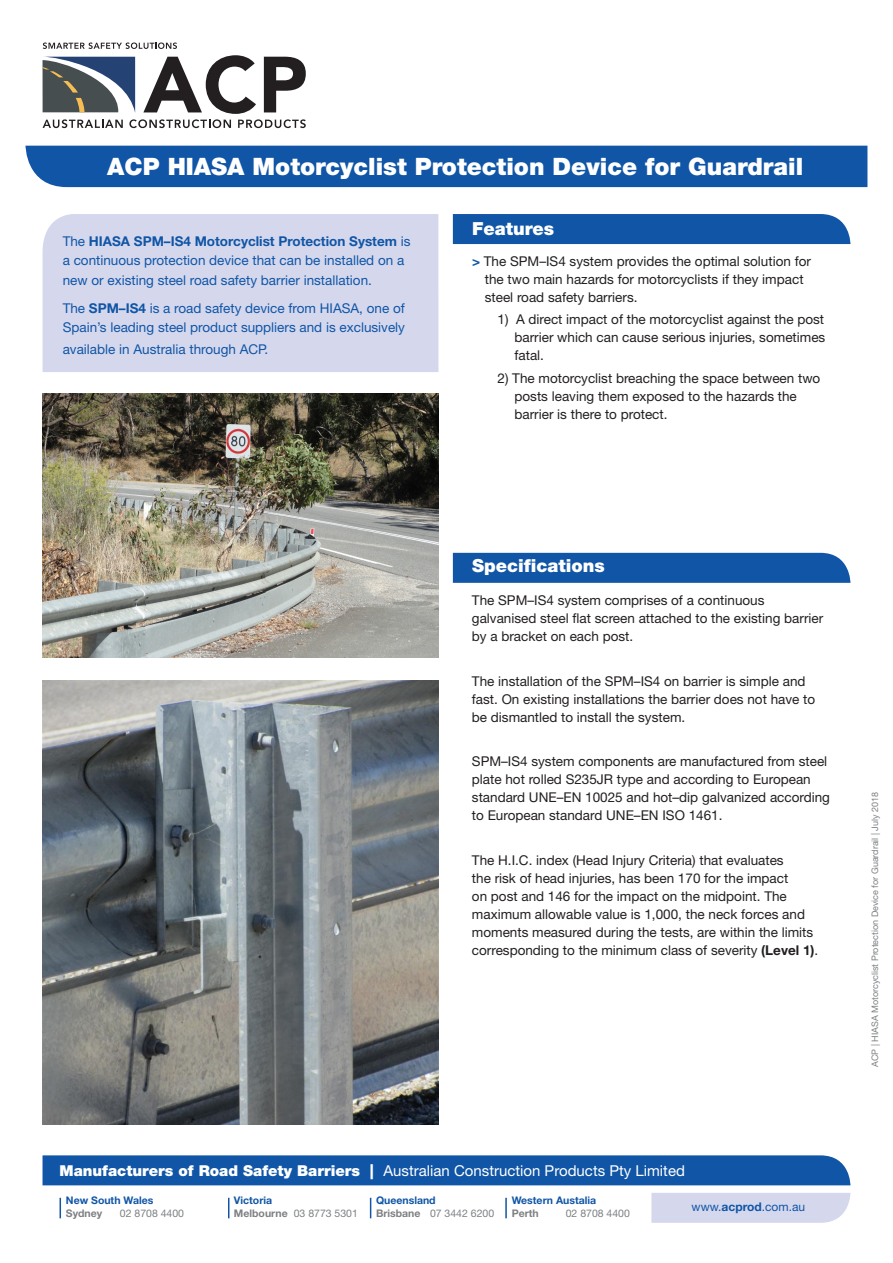
<style>
.page{position:relative;width:893px;height:1263px;background:#fff}
.page>*{position:absolute;margin:0;border:0;box-sizing:border-box;transform-origin:0 0}
.t1{font:900 24px "Helvetica Neue LT Std";color:#fff}
.t2{font:900 18px "Helvetica Neue LT Std";color:#fff}
.t3{font:15px "Helvetica Neue LT Std";color:#fff}
.t4{font:13.5px/18px "Helvetica Neue LT Std";color:#231f20}
.t5{font:13.5px/19.5px "Helvetica Neue LT Std";color:#1055a6}
.t6{font:12px "Helvetica Neue LT Std";color:#1055a6}
.t7{font:700 10.5px/12.6px "Helvetica Neue LT Std";color:#1055a6}
.t8{font:10.5px/12.6px "Helvetica Neue LT Std";color:#7e8083}
.t9{font:700 10.5px "Helvetica Neue LT Std";color:#7e8083}
.t10{font:9px "Helvetica Neue LT Std";color:#7e8083}
.s1{font-weight:700}
.s2{font-weight:700;color:#1055a6}
.s3{font-weight:900}
.s4{color:#7e8083}
.s5{font-weight:400;color:#7e8083}
</style>
<div class="page">
<div style="left:651px;top:1193px;width:199px;height:30px;background:#d5d8ed"></div>
<div style="left:43px;top:1155px;width:807px;height:30px;background:#1055a6"></div>
<div style="left:26px;top:146px;width:841px;height:41px;background:#1055a6"></div>
<svg style="left:43px;top:55px;width:263px;height:73px"></svg>
<svg style="left:43px;top:42px;width:134px;height:7px"></svg>
<svg style="left:60px;top:1198px;width:1px;height:20px"></svg>
<svg style="left:228px;top:1198px;width:1px;height:20px"></svg>
<hr style="left:505px;top:1198px;width:2px;height:20px;background:#1055a6">
<svg style="left:370px;top:1198px;width:1px;height:20px"></svg>
<div style="left:43px;top:214px;width:395px;height:158px;background:#d5d8ed"></div>
<div style="left:453px;top:214px;width:397px;height:30px;background:#1055a6"></div>
<div style="left:453px;top:553px;width:397px;height:30px;background:#1055a6"></div>
<img style="left:43px;top:393px;width:395px;height:264px">
<img style="left:43px;top:680px;width:395px;height:445px">
<p class="t1" style="left:107px;top:152px;width:698px">ACP HIASA Motorcyclist Protection Device for Guardrail</p>
<p class="t5" style="left:63px;top:231px;width:349px">The <span class="s1">HIASA SPM–IS4 Motorcyclist Protection System</span> is a continuous protection device that can be installed on a new or existing steel road safety barrier installation.</p>
<p class="t5" style="left:63px;top:298px;width:344px">The <span class="s1">SPM–IS4</span> is a road safety device from HIASA, one of<br>Spain’s leading steel product suppliers and is exclusively</p>
<p class="t5" style="left:63px;top:339px;width:207px">available in Australia through ACP.</p>
<p class="t2" style="left:472px;top:218px;width:84px">Features</p>
<p class="t4" style="left:485px;top:252px;width:328px;text-indent:-13px"><span class="s2">&gt;</span> The SPM–IS4 system provides the optimal solution for the two main hazards for motorcyclists if they impact steel road safety barriers.</p>
<p class="t4" style="left:514px;top:310px;width:312px;text-align:justify;text-indent:-17px">1) A direct impact of the motorcyclist against the post barrier which can cause serious injuries, sometimes fatal.</p>
<p class="t4" style="left:514px;top:369px;width:307px;text-indent:-17px">2) The motorcyclist breaching the space between two posts leaving them exposed to the hazards the barrier is there to protect.</p>
<p class="t2" style="left:472px;top:555px;width:134px">Specifications</p>
<p class="t4" style="left:472px;top:591px;width:353px">The SPM–IS4 system comprises of a continuous galvanised steel flat screen attached to the existing barrier by a bracket on each post.</p>
<p class="t4" style="left:472px;top:671px;width:345px">The installation of the SPM–IS4 on barrier is simple and fast. On existing installations the barrier does not have to be dismantled to install the system.</p>
<p class="t4" style="left:472px;top:752px;width:360px">SPM–IS4 system components are manufactured from steel plate hot rolled S235JR type and according to European standard UNE–EN 10025 and hot–dip galvanized according to European standard UNE–EN ISO 1461.</p>
<p class="t4" style="left:472px;top:850px;width:348px">The H.I.C. index (Head Injury Criteria) that evaluates<br>the risk of head injuries, has been 170 for the impact<br>on post and 146 for the impact on the midpoint. The maximum allowable value is 1,000, the neck forces and moments measured during the tests, are within the limits corresponding to the minimum class of severity <span class="s1">(Level 1)</span>.</p>
<p class="t3" style="left:60px;top:1161px;width:627px"><span class="s3">Manufacturers of Road Safety Barriers |</span> Australian Construction Products Pty Limited</p>
<p class="t7" style="left:66px;top:1194px;width:89px">New South Wales</p>
<p class="t9" style="left:66px;top:1207px;width:38px">Sydney</p>
<p class="t8" style="left:120px;top:1207px;width:66px">02 8708 4400</p>
<p class="t8" style="left:234px;top:1194px;width:126px"><span class="s2">Victoria<br></span><span class="s1">Melbourne</span> 03 8773 5301</p>
<p class="t7" style="left:376px;top:1194px;width:120px">Queensland<br><span class="s4">Brisbane</span> <span class="s5">07 3442 6200</span></p>
<p class="t7" style="left:512px;top:1194px;width:86px">Western Austalia</p>
<p class="t9" style="left:512px;top:1207px;width:29px">Perth</p>
<p class="t8" style="left:566px;top:1207px;width:66px">02 8708 4400</p>
<p class="t6" style="left:692px;top:1199px;width:115px">www.<span class="s1">acprod</span>.com.au</p>
<p class="t10" style="left:870px;top:1067px;width:277px;rotate:-90deg">ACP | HIASA Motorcyclist Protection Device for Guardrail | July 2018</p>
</div>
